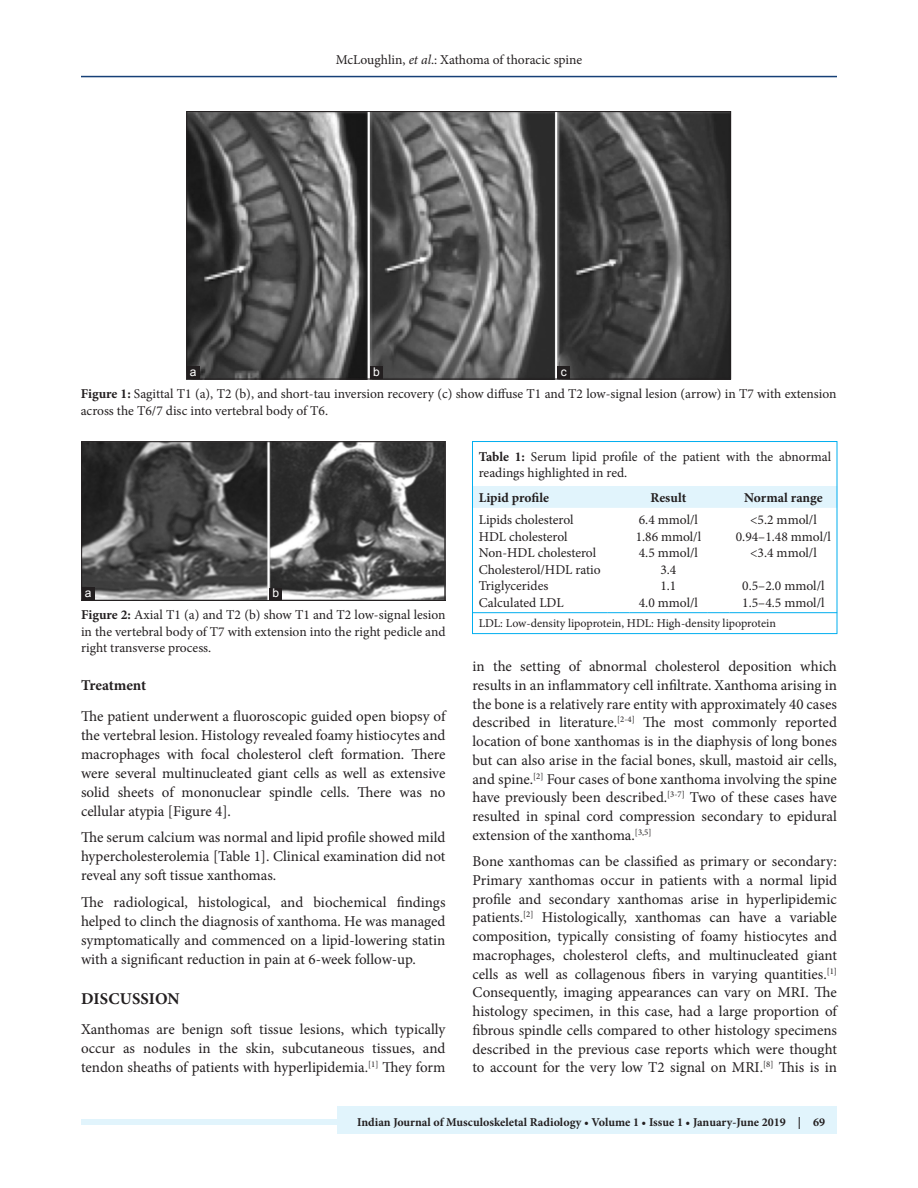
<style>
.page{position:relative;width:918px;height:1188px;background:#fff}
.page>*{position:absolute;margin:0;border:0;box-sizing:border-box;transform-origin:0 0}
.t1{font:700 16.5px "Minion Pro";letter-spacing:.01em;color:#231f20}
.TX{font:15px/18.8px "Minion Pro";color:#231f20;text-align:justify}
.t2{font:700 15px "Minion Pro";letter-spacing:-.005em;color:#231f20}
.FGC{font:13.5px/16.5px "Minion Pro";color:#231f20;text-align:justify}
.TB{font:13.5px "Minion Pro";letter-spacing:-.005em;color:#231f20}
.TT{font:13.5px/16.5px "Minion Pro";color:#231f20}
.TBL{font:13.5px "Minion Pro";color:#231f20}
.TCH{font:700 13.5px "Minion Pro";letter-spacing:-.005em;color:#231f20}
.JF{font:700 12px "Minion Pro";color:#231f20}
.TFN{font:12px "Minion Pro";color:#231f20}
.LABEL{font:12px "Arial";color:#fff}
.s1{font-style:italic}
.s2{font-weight:700}
</style>
<div class="page">
<hr style="left:81px;top:76px;width:756px;height:1px;background:#164077">
<div style="left:81px;top:1119px;width:756px;height:6px;background:#e1f4fc"></div>
<div style="left:338px;top:1106px;width:499px;height:28px;background:#e1f4fc"></div>
<div style="left:474px;top:486px;width:361px;height:22px;background:#e1f4fc"></div>
<hr style="left:473px;top:612px;width:134px;height:1px;background:#00aeef">
<svg style="left:607px;top:612px;width:23px;height:1px"></svg>
<hr style="left:630px;top:612px;width:77px;height:1px;background:#00aeef">
<svg style="left:707px;top:612px;width:23px;height:1px"></svg>
<hr style="left:730px;top:612px;width:107px;height:1px;background:#00aeef">
<div style="left:472px;top:441px;width:365px;height:193px;border:1px solid #00aeef"></div>
<img style="left:83px;top:444px;width:360px;height:155px">
<div style="left:81px;top:442px;width:364px;height:159px;border:1px solid #231f20"></div>
<div style="left:82px;top:587px;width:12px;height:13px;background:#231f20"></div>
<div style="left:269px;top:588px;width:13px;height:12px;background:#231f20"></div>
<img style="left:189px;top:113px;width:540px;height:264px">
<div style="left:187px;top:111px;width:544px;height:268px;border:1px solid #231f20"></div>
<div style="left:187px;top:366px;width:13px;height:13px;background:#231f20"></div>
<div style="left:370px;top:366px;width:13px;height:13px;background:#231f20"></div>
<div style="left:557px;top:366px;width:13px;height:13px;background:#231f20"></div>
<p class="FGC" style="left:336px;top:51px;width:248px">McLoughlin, <span class="s1">et al</span>.: Xathoma of thoracic spine</p>
<p class="LABEL" style="left:190px;top:363px;width:8px">a</p>
<p class="LABEL" style="left:373px;top:363px;width:8px">b</p>
<p class="LABEL" style="left:561px;top:363px;width:7px">c</p>
<p class="FGC" style="left:81px;top:386px;width:757px"><span class="s2">Figure 1:</span> Sagittal T1 (a), T2 (b), and short-tau inversion recovery (c) show diffuse T1 and T2 low-signal lesion (arrow) in T7 with extension across the T6/7 disc into vertebral body of T6.</p>
<p class="LABEL" style="left:85px;top:585px;width:8px">a</p>
<p class="LABEL" style="left:272px;top:585px;width:8px">b</p>
<p class="FGC" style="left:81px;top:607px;width:366px"><span class="s2">Figure 2:</span> Axial T1 (a) and T2 (b) show T1 and T2 low-signal lesion in the vertebral body of T7 with extension into the right pedicle and right transverse process.</p>
<h2 class="t2" style="left:81px;top:675px;width:67px">Treatment</h2>
<p class="TX" style="left:81px;top:707px;width:366px">The patient underwent a fluoroscopic guided open biopsy of the vertebral lesion. Histology revealed foamy histiocytes and macrophages with focal cholesterol cleft formation. There were several multinucleated giant cells as well as extensive solid sheets of mononuclear spindle cells. There was no cellular atypia [Figure 4].</p>
<p class="TX" style="left:81px;top:828px;width:366px">The serum calcium was normal and lipid profile showed mild hypercholesterolemia [Table 1]. Clinical examination did not reveal any soft tissue xanthomas.</p>
<p class="TX" style="left:81px;top:893px;width:366px">The radiological, histological, and biochemical findings helped to clinch the diagnosis of xanthoma. He was managed symptomatically and commenced on a lipid-lowering statin with a significant reduction in pain at 6-week follow-up.</p>
<h1 class="t1" style="left:81px;top:987px;width:100px">DISCUSSION</h1>
<p class="TX" style="left:81px;top:1020px;width:366px">Xanthomas are benign soft tissue lesions, which typically occur as nodules in the skin, subcutaneous tissues, and tendon sheaths of patients with hyperlipidemia.<sup>[1]</sup> They form</p>
<p class="TT" style="left:479px;top:448px;width:354px"><span class="s2">Table 1:</span> Serum lipid profile of the patient with the abnormal readings highlighted in red.</p>
<p class="TCH" style="left:479px;top:488px;width:72px">Lipid profile</p>
<p class="TCH" style="left:651px;top:488px;width:37px">Result</p>
<p class="TCH" style="left:744px;top:488px;width:80px">Normal range</p>
<p class="TB" style="left:479px;top:511px;width:96px">Lipids cholesterol</p>
<p class="TB" style="left:639px;top:511px;width:61px">6.4 mmol/l</p>
<p class="TB" style="left:750px;top:511px;width:68px">&lt;5.2 mmol/l</p>
<p class="TB" style="left:479px;top:527px;width:90px">HDL cholesterol</p>
<p class="TB" style="left:636px;top:527px;width:67px">1.86 mmol/l</p>
<p class="TB" style="left:736px;top:527px;width:97px">0.94–1.48 mmol/l</p>
<p class="TB" style="left:479px;top:544px;width:119px">Non‑HDL cholesterol</p>
<p class="TB" style="left:639px;top:544px;width:61px">4.5 mmol/l</p>
<p class="TB" style="left:750px;top:544px;width:68px">&lt;3.4 mmol/l</p>
<p class="TB" style="left:479px;top:560px;width:124px">Cholesterol/HDL ratio</p>
<p class="TB" style="left:660px;top:560px;width:18px">3.4</p>
<p class="TB" style="left:479px;top:577px;width:71px">Triglycerides</p>
<p class="TB" style="left:660px;top:577px;width:18px">1.1</p>
<p class="TB" style="left:742px;top:577px;width:84px">0.5–2.0 mmol/l</p>
<p class="TBL" style="left:479px;top:593px;width:87px">Calculated LDL</p>
<p class="TBL" style="left:639px;top:593px;width:61px">4.0 mmol/l</p>
<p class="TBL" style="left:742px;top:593px;width:84px">1.5–4.5 mmol/l</p>
<p class="TFN" style="left:479px;top:616px;width:299px">LDL: Low‑density lipoprotein, HDL: High‑density lipoprotein</p>
<p class="TX" style="left:472px;top:657px;width:366px">in the setting of abnormal cholesterol deposition which results in an inflammatory cell infiltrate. Xanthoma arising in the bone is a relatively rare entity with approximately 40 cases described in literature.<sup>[2-4]</sup> The most commonly reported location of bone xanthomas is in the diaphysis of long bones but can also arise in the facial bones, skull, mastoid air cells, and spine.<sup>[2]</sup> Four cases of bone xanthoma involving the spine have previously been described.<sup>[3-7]</sup> Two of these cases have resulted in spinal cord compression secondary to epidural extension of the xanthoma.<sup>[3,5]</sup></p>
<p class="TX" style="left:472px;top:852px;width:366px">Bone xanthomas can be classified as primary or secondary:<br>Primary xanthomas occur in patients with a normal lipid profile and secondary xanthomas arise in hyperlipidemic patients.<sup>[2]</sup> Histologically, xanthomas can have a variable composition, typically consisting of foamy histiocytes and macrophages, cholesterol clefts, and multinucleated giant cells as well as collagenous fibers in varying quantities.<sup>[1] </sup>Consequently, imaging appearances can vary on MRI. The histology specimen, in this case, had a large proportion of fibrous spindle cells compared to other histology specimens described in the previous case reports which were thought to account for the very low T2 signal on MRI.<sup>[8]</sup> This is in</p>
<p class="JF" style="left:357px;top:1113px;width:469px">Indian Journal of Musculoskeletal Radiology • Volume 1 • Issue 1 • January-June 2019 | 69</p>
</div>
